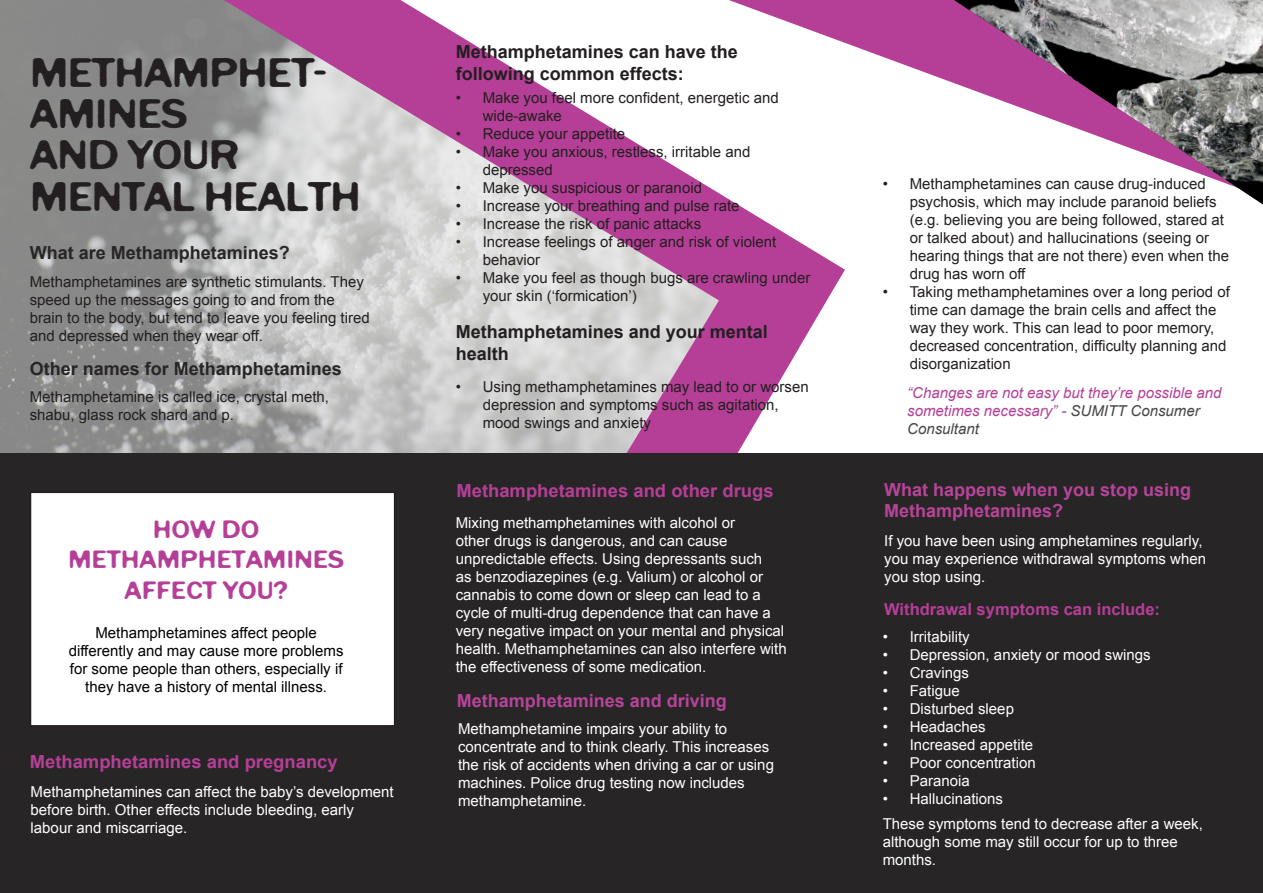
<style>
.page{position:relative;width:1263px;height:893px;background:#fff}
.page>*{position:absolute;margin:0;border:0;box-sizing:border-box;transform-origin:0 0}
.t1{font:42px/41.4px "Tomorrow Comes Today";letter-spacing:-.02em;color:#231f20}
.t2{font:25.5px/30.6px "Tomorrow Comes Today";color:#b53f97;text-align:center}
.t3{font:700 18px/21.6px "Arial";color:#231f20}
.t4{font:700 18px "Arial";color:#b64599}
.t5{font:700 18px "Arial";color:#b53f97}
.t6{font:700 18px "Arial";color:#282526}
.t7{font:700 16.5px "Arial";color:#b53f97}
.t8{font:15px/18px "Arial";color:#231f20}
.t9{font:15px/18px "Arial";color:#fff}
.t10{font:15px/18px "Arial";color:#000;text-align:center}
.t11{font:italic 15px/18px "Arial";color:#b53f97}
.s1{color:#874a9d}
.s2{color:#454647}
</style>
<div class="page">
<img style="left:0;top:0;width:589px;height:453px">
<svg style="left:589px;top:348px;width:210px;height:105px;background:#c88ab8"></svg>
<div style="left:0;top:453px;width:1263px;height:440px;background:#282526"></div>
<svg style="left:224px;top:0;width:621px;height:348px"></svg>
<svg style="left:729px;top:0;width:225px;height:197px"></svg>
<img style="left:954px;top:0;width:309px;height:204px">
<div style="left:31px;top:492px;width:364px;height:234px;background:#fff"></div>
<div style="left:30px;top:492px;width:365px;height:235px;border:2px solid #231f20"></div>
<p class="t1" style="left:30px;top:50px;width:298px">METHAMPHET-<br>AMINES</p>
<p class="t1" style="left:30px;top:133px;width:211px">AND YOUR</p>
<p class="t1" style="left:30px;top:174px;width:333px">MENTAL HEALTH</p>
<p class="t6" style="left:30px;top:240px;width:262px">What are Methamphetamines?</p>
<p class="t8" style="left:30px;top:273px;width:336px">Methamphetamines are synthetic stimulants. They</p>
<p class="t8" style="left:30px;top:291px;width:307px">speed up the messages going to and from the</p>
<p class="t8" style="left:30px;top:309px;width:341px">brain to the body, but tend to leave you feeling tired</p>
<p class="t8" style="left:30px;top:327px;width:235px">and depressed when they wear off.</p>
<p class="t6" style="left:30px;top:357px;width:314px">Other names for Methamphetamines</p>
<p class="t8" style="left:30px;top:388px;width:301px">Methamphetamine is called ice, crystal meth,</p>
<p class="t8" style="left:30px;top:406px;width:206px">shabu, glass rock shard and p.</p>
<p class="t2" style="left:68px;top:513px;width:277px">HOW DO<br>METHAMPHETAMINES<br>AFFECT YOU?</p>
<p class="t10" style="left:69px;top:624px;width:276px">Methamphetamines affect people differently and may cause more problems for some people than others, especially if they have a history of mental illness.</p>
<p class="t5" style="left:30px;top:750px;width:310px">Methamphetamines and pregnancy</p>
<p class="t9" style="left:31px;top:783px;width:364px">Methamphetamines can affect the baby’s development before birth. Other effects include bleeding, early labour and miscarriage.</p>
<p class="t3" style="left:456px;top:41px;width:284px">Methamphetamines can have the following common effects:</p>
<p class="t8" style="left:483px;top:89px;width:297px;text-indent:-27px">• Make you feel more confident, energetic and wide-awake</p>
<p class="t8" style="left:456px;top:125px;width:171px">• Reduce your appetite</p>
<p class="t8" style="left:483px;top:143px;width:269px;text-indent:-27px">• Make you anxious, restless, irritable and depressed</p>
<p class="t8" style="left:456px;top:179px;width:248px">• Make you suspicious or paranoid</p>
<p class="t8" style="left:456px;top:197px;width:285px">• Increase your breathing and pulse rate</p>
<p class="t8" style="left:456px;top:215px;width:247px">• Increase the risk of panic attacks</p>
<p class="t8" style="left:483px;top:233px;width:295px;text-indent:-27px">• Increase feelings of anger and risk of violent behavior</p>
<p class="t8" style="left:483px;top:269px;width:329px;text-indent:-27px">• Make you feel as though bugs are crawling under your skin (‘formication’)</p>
<p class="t3" style="left:456px;top:322px;width:314px">Methamphetamines and your mental health</p>
<p class="t8" style="left:483px;top:378px;width:327px;text-indent:-27px">• Using methamphetamines may lead to or worsen depression and symptoms such as agitation, mood swings and anxiety</p>
<p class="t5" style="left:456px;top:479px;width:319px">Methamphetamines and other drugs</p>
<p class="t9" style="left:456px;top:514px;width:281px">Mixing methamphetamines with alcohol or</p>
<p class="t9" style="left:456px;top:532px;width:273px">other drugs is dangerous, and can cause</p>
<p class="t9" style="left:456px;top:550px;width:308px">unpredictable effects. Using depressants such</p>
<p class="t9" style="left:456px;top:568px;width:309px">as benzodiazepines (e.g. Valium) or alcohol or</p>
<p class="t9" style="left:456px;top:586px;width:307px">cannabis to come down or sleep can lead to a</p>
<p class="t9" style="left:456px;top:604px;width:317px">cycle of multi-drug dependence that can have a</p>
<p class="t9" style="left:456px;top:622px;width:330px">very negative impact on your mental and physical</p>
<p class="t9" style="left:456px;top:640px;width:332px">health. Methamphetamines can also interfere with</p>
<p class="t9" style="left:456px;top:658px;width:252px">the effectiveness of some medication.</p>
<p class="t4" style="left:457px;top:689px;width:272px">Methamphetamines and driving</p>
<p class="t9" style="left:458px;top:720px;width:271px">Methamphetamine impairs your ability to</p>
<p class="t9" style="left:458px;top:738px;width:313px">concentrate and to think clearly. This increases</p>
<p class="t9" style="left:458px;top:756px;width:317px">the risk of accidents when driving a car or using</p>
<p class="t9" style="left:458px;top:774px;width:288px">machines. Police drug testing now includes</p>
<p class="t9" style="left:458px;top:792px;width:130px">methamphetamine.</p>
<p class="t8" style="left:910px;top:175px;width:321px;text-indent:-27px">• Methamphetamines can cause drug-induced psychosis, which may include paranoid beliefs (e.g. believing you are being followed, stared at or talked about) and hallucinations (seeing or hearing things that are not there) even when the drug has worn off</p>
<p class="t8" style="left:910px;top:283px;width:322px;text-indent:-27px">• Taking methamphetamines over a long period of time can damage the brain cells and affect the way they work. This can lead to poor memory, decreased concentration, difficulty planning and disorganization</p>
<p class="t11" style="left:907px;top:384px;width:316px">“Changes are not easy but they’re possible and sometimes necessary” <span class="s1">-</span> <span class="s2">SUMITT Consumer<br>Consultant</span></p>
<p class="t4" style="left:884px;top:477px;width:309px">What happens when you stop using</p>
<p class="t4" style="left:884px;top:499px;width:181px">Methamphetamines?</p>
<p class="t9" style="left:884px;top:532px;width:320px">If you have been using amphetamines regularly,</p>
<p class="t9" style="left:884px;top:550px;width:323px">you may experience withdrawal symptoms when</p>
<p class="t9" style="left:884px;top:568px;width:102px">you stop using.</p>
<p class="t7" style="left:884px;top:598px;width:277px">Withdrawal symptoms can include:</p>
<p class="t9" style="left:883px;top:627px;width:88px">• Irritability</p>
<p class="t9" style="left:883px;top:645px;width:269px">• Depression, anxiety or mood swings</p>
<p class="t9" style="left:883px;top:663px;width:88px">• Cravings</p>
<p class="t9" style="left:883px;top:681px;width:79px">• Fatigue</p>
<p class="t9" style="left:883px;top:699px;width:133px">• Disturbed sleep</p>
<p class="t9" style="left:883px;top:717px;width:104px">• Headaches</p>
<p class="t9" style="left:883px;top:735px;width:152px">• Increased appetite</p>
<p class="t9" style="left:883px;top:753px;width:154px">• Poor concentration</p>
<p class="t9" style="left:883px;top:771px;width:89px">• Paranoia</p>
<p class="t9" style="left:883px;top:789px;width:122px">• Hallucinations</p>
<p class="t9" style="left:883px;top:815px;width:322px">These symptoms tend to decrease after a week,</p>
<p class="t9" style="left:883px;top:833px;width:297px">although some may still occur for up to three</p>
<p class="t9" style="left:883px;top:851px;width:55px">months.</p>
</div>
